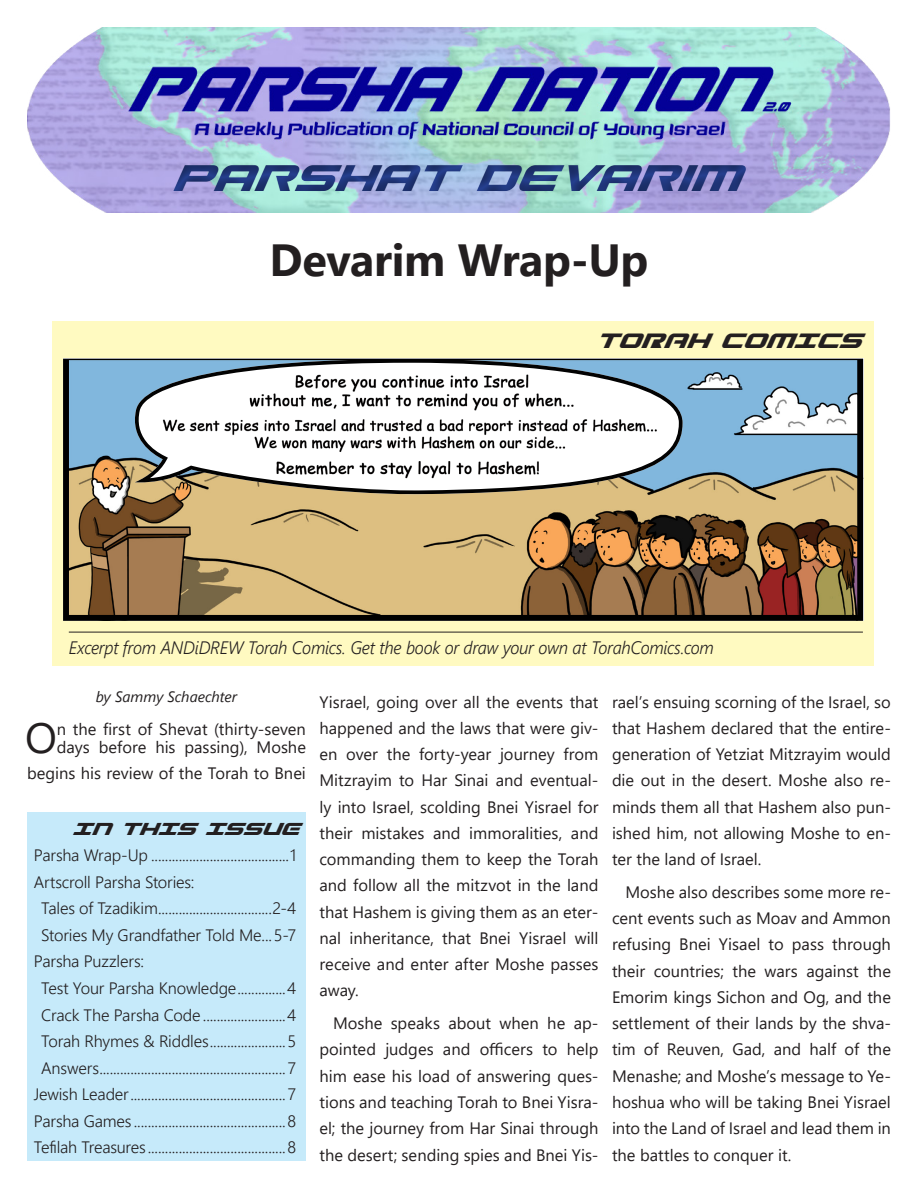
<style>
.page{position:relative;width:918px;height:1188px;background:#fff}
.page>*{position:absolute;margin:0;border:0;box-sizing:border-box;transform-origin:0 0}
.Headline{font:700 45px "Segoe UI";letter-spacing:-.01em;color:#231f20}
.t1{font:italic 45px "Gunship";color:#253f8e;scale:.95 1}
.Article_-_first_paragraph{font:42.15px "Segoe UI";color:#231f20}
.Feature_Head_-_full_width{font:italic 25.2px "Gunship";color:#231f20;scale:.95 1}
.Feature_Head__sub{font:italic 21px "Gunship";color:#231f20;scale:.95 1}
.end_note{font:italic 300 18px "Segoe UI";letter-spacing:-.015em;color:#231f20;scale:.95 1}
.Article_body_text{font:16.5px/26.2px "Segoe UI";color:#231f20;text-align:justify}
.Table_of_contents{font:300 16.5px "Segoe UI";letter-spacing:-.01em;color:#231f20}
.Article_-_first_paragraph-2{font:16.5px/26.2px "Segoe UI";color:#231f20}
.Author{font:italic 15px "Segoe UI";color:#231f20}
</style>
<div class="page">
<img style="left:27px;top:27px;width:863px;height:186px">
<div style="left:27px;top:812px;width:279px;height:349px;background:#c6eafa"></div>
<div style="left:52px;top:322px;width:821px;height:344px;background:#fffac1"></div>
<hr style="left:69px;top:632px;width:794px;height:1px;background:#231f20">
<img style="left:63px;top:359px;width:800px;height:262px">
<img style="left:130px;top:359px;width:553px;height:135px">
<div style="left:159px;top:158px;width:602px;height:53px;background:#231f20;opacity:.5"></div>
<h1 class="t1" style="left:171px;top:158px;width:619px">parshat devarim</h1>
<p class="Headline" style="left:270px;top:218px;width:380px">Devarim Wrap-Up</p>
<p class="Feature_Head_-_full_width" style="left:595px;top:329px;width:292px">TORAH COMICS</p>
<p class="end_note" style="left:69px;top:631px;width:681px">Excerpt from ANDiDREW Torah Comics. Get the book or draw your own at TorahComics.com</p>
<p class="Author" style="left:96px;top:682px;width:143px">by Sammy Schaechter</p>
<p class="Article_-_first_paragraph" style="left:25px;top:698px;width:33px">O</p>
<p class="Article_-_first_paragraph-2" style="left:57px;top:718px;width:251px;line-height:18px">n the first of Shevat (thirty-seven days before his passing), Moshe</p>
<p class="Article_-_first_paragraph-2" style="left:27px;top:758px;width:280px">begins his review of the Torah to Bnei</p>
<p class="Feature_Head__sub" style="left:72px;top:819px;width:250px">IN THIS ISSUE</p>
<p class="Table_of_contents" style="left:34px;top:840px;width:264px">Parsha Wrap-Up ........................................1</p>
<p class="Table_of_contents" style="left:34px;top:866px;width:162px">Artscroll Parsha Stories:</p>
<p class="Table_of_contents" style="left:41px;top:893px;width:256px">Tales of Tzadikim.................................2-4</p>
<p class="Table_of_contents" style="left:41px;top:919px;width:257px">Stories My Grandfather Told Me...5-7</p>
<p class="Table_of_contents" style="left:34px;top:946px;width:112px">Parsha Puzzlers:</p>
<p class="Table_of_contents" style="left:41px;top:973px;width:256px">Test Your Parsha Knowledge..............4</p>
<p class="Table_of_contents" style="left:41px;top:999px;width:256px">Crack The Parsha Code ........................4</p>
<p class="Table_of_contents" style="left:41px;top:1026px;width:256px">Torah Rhymes &amp; Riddles......................5</p>
<p class="Table_of_contents" style="left:41px;top:1052px;width:256px">Answers...................................................... 7</p>
<p class="Table_of_contents" style="left:34px;top:1079px;width:264px">Jewish Leader............................................. 7</p>
<p class="Table_of_contents" style="left:34px;top:1105px;width:264px">Parsha Games ............................................8</p>
<p class="Table_of_contents" style="left:34px;top:1132px;width:264px">Tefilah Treasures ........................................8</p>
<p class="Article_-_first_paragraph-2" style="left:320px;top:687px;width:281px;text-align:justify">Yisrael, going over all the events that happened and the laws that were giv&shy;en over the forty-year journey from Mitzrayim to Har Sinai and eventual&shy;ly into Israel, scolding Bnei Yisrael for their mistakes and immoralities, and commanding them to keep the Torah and follow all the mitzvot in the land that Hashem is giving them as an eter&shy;nal inheritance, that Bnei Yisrael will receive and enter after Moshe passes away.</p>
<p class="Article_body_text" style="left:320px;top:1009px;width:281px;text-indent:14px">Moshe speaks about when he ap&shy;pointed judges and officers to help him ease his load of answering ques&shy;tions and teaching Torah to Bnei Yisra&shy;el; the journey from Har Sinai through the desert; sending spies and Bnei Yis-</p>
<p class="Article_body_text" style="left:612px;top:687px;width:281px">rael’s ensuing scorning of the Israel, so that Hashem declared that the entire&shy;generation of Yetziat Mitzrayim would die out in the desert. Moshe also re&shy;minds them all that Hashem also pun&shy;ished him, not allowing Moshe to en&shy;ter the land of Israel.</p>
<p class="Article_body_text" style="left:612px;top:877px;width:281px;text-indent:14px">Moshe also describes some more re&shy;cent events such as Moav and Ammon refusing Bnei Yisael to pass through their countries; the wars against the Emorim kings Sichon and Og, and the settlement of their lands by the shva&shy;tim of Reuven, Gad, and half of the Menashe; and Moshe’s message to Ye&shy;hoshua who will be taking Bnei Yisrael into the Land of Israel and lead them in the battles to conquer it.</p>
</div>
